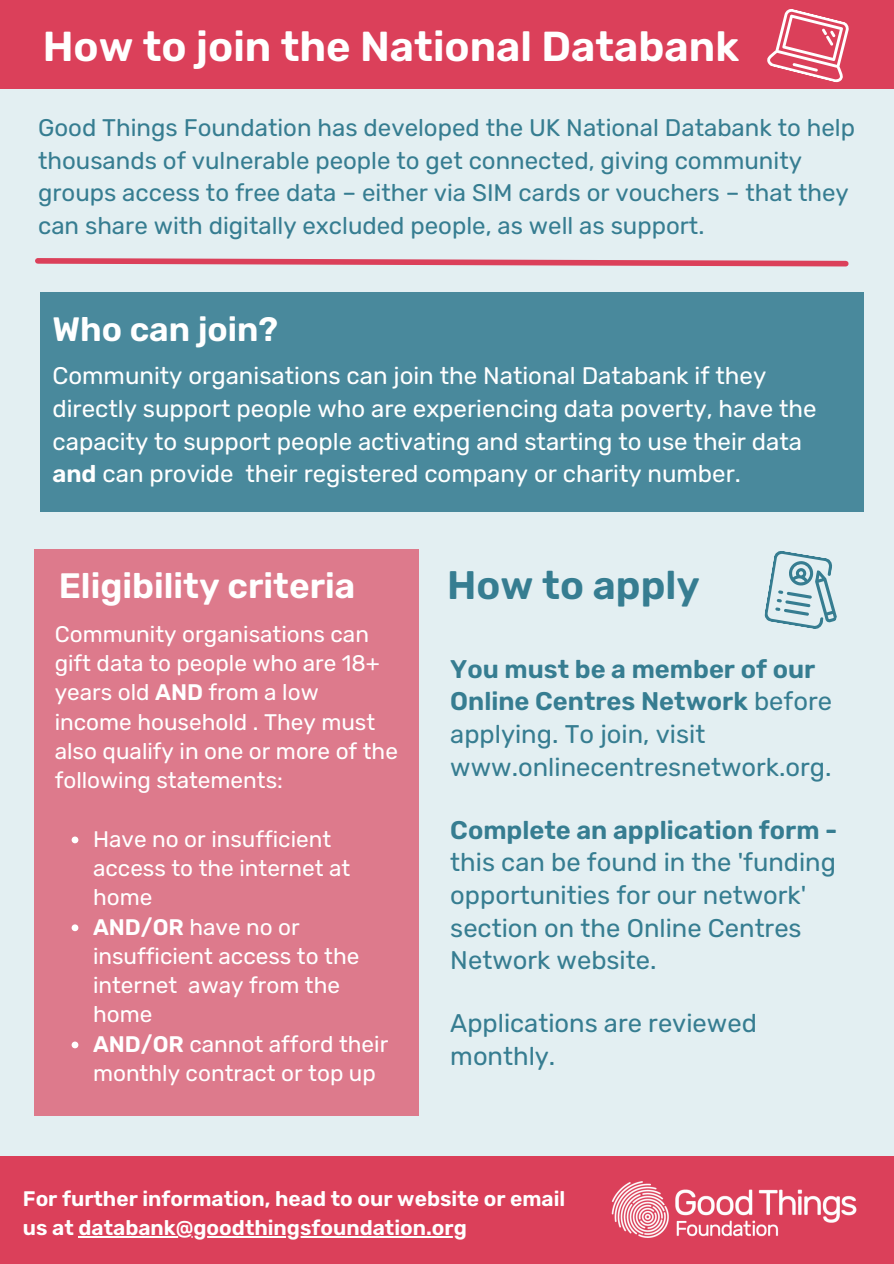
<style>
.page{position:relative;width:894px;height:1264px;background:#fff}
.page>*{position:absolute;margin:0;border:0;box-sizing:border-box;transform-origin:0 0}
.t1{font:600 41.85px "Rubik";color:#fff}
.t2{font:600 39.75px "Rubik";color:#367d91}
.t3{font:600 35.25px "Rubik";color:#fff}
.t4{font:600 33.75px "Rubik";color:#fff}
.t5{font:25.5px/32.7px "Rubik";color:#367d91}
.t6{font:24px/32.7px "Rubik";color:#367d91}
.t7{font:24px/32.7px "Rubik";color:#fff}
.t8{font:22.5px/29.2px "Rubik";color:#fff}
.t9{font:600 21px/29.2px "Rubik";color:#fff}
.s1{font-weight:600}
</style>
<div class="page">
<div style="left:0;top:0;width:893px;height:1263px;background:#e3eff2"></div>
<div style="left:0;top:0;width:893px;height:89px;background:#db405a"></div>
<svg style="left:767px;top:9px;width:82px;height:74px"></svg>
<svg style="left:35px;top:258px;width:814px;height:9px"></svg>
<div style="left:40px;top:292px;width:823px;height:219px;background:#49899c"></div>
<div style="left:34px;top:549px;width:384px;height:567px;background:#dd7a8c"></div>
<div style="left:0;top:1156px;width:893px;height:107px;background:#db405a"></div>
<svg style="left:764px;top:551px;width:73px;height:78px"></svg>
<img style="left:611px;top:1181px;width:244px;height:56px">
<svg style="left:72px;top:836px;width:6px;height:7px"></svg>
<svg style="left:72px;top:924px;width:6px;height:7px"></svg>
<svg style="left:72px;top:1041px;width:6px;height:7px"></svg>
<hr style="left:78px;top:1235px;width:388px;height:2px;background:#fff">
<p class="t1" style="left:43px;top:21px;width:697px">How to join the National Databank</p>
<p class="t6" style="left:38px;top:111px;width:818px">Good Things Foundation has developed the UK National Databank to help thousands of vulnerable people to get connected, giving community groups access to free data – either via SIM cards or vouchers – that they can share with digitally excluded people, as well as support.</p>
<p class="t4" style="left:52px;top:310px;width:227px">Who can join?</p>
<p class="t7" style="left:52px;top:360px;width:765px">Community organisations can join the National Databank if they directly support people who are experiencing data poverty, have the capacity to support people activating and starting to use their data <span class="s1">and</span> can provide their registered company or charity number.</p>
<p class="t3" style="left:59px;top:564px;width:298px">Eligibility criteria</p>
<p class="t2" style="left:447px;top:562px;width:254px">How to apply</p>
<p class="t8" style="left:55px;top:619px;width:344px">Community organisations can gift data to people who are 18+ years old <span class="s1">AND</span> from a low income household . They must also qualify in one or more of the following statements:</p>
<p class="t8" style="left:93px;top:824px;width:259px">Have no or insufficient access to the internet at home</p>
<p class="t8" style="left:93px;top:912px;width:268px"><span class="s1">AND/OR</span> have no or insufficient access to the internet away from the home</p>
<p class="t8" style="left:93px;top:1029px;width:297px"><span class="s1">AND/OR</span> cannot afford their monthly contract or top up</p>
<p class="t5" style="left:450px;top:652px;width:383px"><span class="s1">You must be a member of our<br>Online Centres Network</span> before applying. To join, visit www.onlinecentresnetwork.org.</p>
<p class="t5" style="left:450px;top:813px;width:388px"><span class="s1">Complete an application form - </span>this can be found in the 'funding opportunities for our network' section on the Online Centres<br>Network website.</p>
<p class="t5" style="left:450px;top:1007px;width:308px">Applications are reviewed monthly.</p>
<p class="t9" style="left:23px;top:1183px;width:544px">For further information, head to our website or email us at databank@goodthingsfoundation.org</p>
</div>
